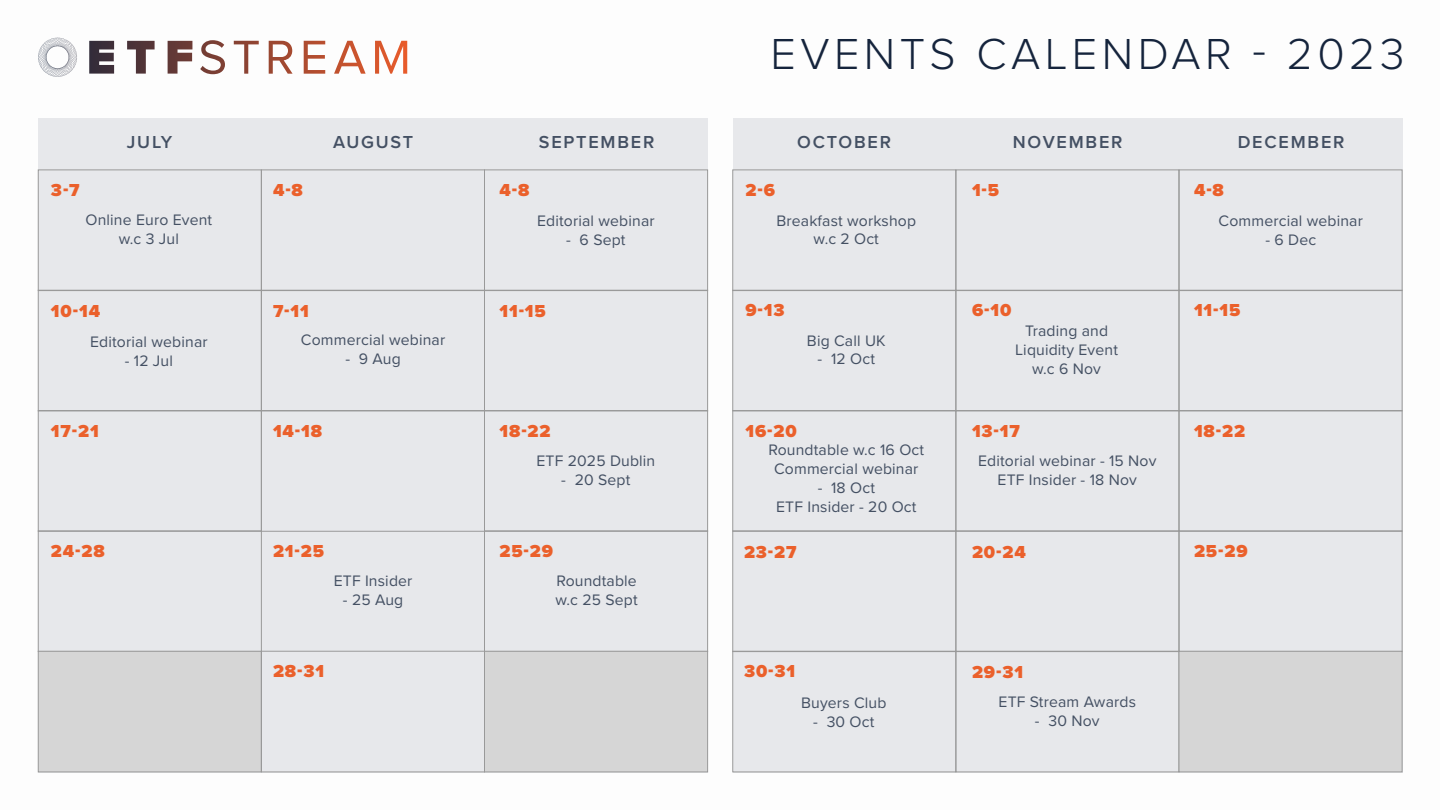
<style>
.page{position:relative;width:1440px;height:810px;background:#fff}
.page>*{position:absolute;margin:0;border:0;box-sizing:border-box;transform-origin:0 0}
.t1{font:300 45px "Proxima Nova";letter-spacing:.1em;color:#15243c}
.t2{font:900 18px "Proxima Nova";letter-spacing:.05em;color:#eb602b}
.t3{font:600 18px "Proxima Nova";letter-spacing:.1em;color:#445063}
.t4{font:15.75px/18.9px "Proxima Nova";letter-spacing:.01em;color:#445063;text-align:center}
</style>
<div class="page">
<svg style="left:38px;top:38px;width:39px;height:39px"></svg>
<div style="left:38px;top:118px;width:670px;height:654px;background:#e7e8eb"></div>
<div style="left:733px;top:118px;width:669px;height:654px;background:#e7e8eb"></div>
<div style="left:38px;top:170px;width:224px;height:121px;border:1px solid #999"></div>
<div style="left:261px;top:170px;width:224px;height:121px;border:1px solid #999"></div>
<div style="left:484px;top:170px;width:224px;height:121px;border:1px solid #999"></div>
<div style="left:38px;top:290px;width:224px;height:121px;border:1px solid #999"></div>
<div style="left:261px;top:290px;width:224px;height:121px;border:1px solid #999"></div>
<div style="left:484px;top:290px;width:224px;height:121px;border:1px solid #999"></div>
<div style="left:38px;top:410px;width:224px;height:122px;border:1px solid #999"></div>
<div style="left:261px;top:410px;width:224px;height:122px;border:1px solid #999"></div>
<div style="left:484px;top:410px;width:224px;height:122px;border:1px solid #999"></div>
<div style="left:38px;top:531px;width:224px;height:121px;border:1px solid #999"></div>
<div style="left:484px;top:531px;width:224px;height:121px;border:1px solid #999"></div>
<div style="left:38px;top:651px;width:224px;height:121px;background:#d6d6d6;border:1px solid #999"></div>
<div style="left:261px;top:651px;width:224px;height:121px;border:1px solid #999"></div>
<div style="left:484px;top:651px;width:224px;height:121px;background:#d6d6d6;border:1px solid #999"></div>
<div style="left:732px;top:170px;width:224px;height:121px;border:1px solid #999"></div>
<div style="left:956px;top:170px;width:223px;height:121px;border:1px solid #999"></div>
<div style="left:1179px;top:170px;width:223px;height:121px;border:1px solid #999"></div>
<div style="left:732px;top:290px;width:224px;height:121px;border:1px solid #999"></div>
<div style="left:956px;top:290px;width:223px;height:121px;border:1px solid #999"></div>
<div style="left:1179px;top:290px;width:223px;height:121px;border:1px solid #999"></div>
<div style="left:732px;top:410px;width:224px;height:122px;border:1px solid #999"></div>
<div style="left:956px;top:410px;width:223px;height:122px;border:1px solid #999"></div>
<div style="left:1179px;top:410px;width:223px;height:122px;border:1px solid #999"></div>
<div style="left:732px;top:531px;width:224px;height:121px;border:1px solid #999"></div>
<div style="left:956px;top:531px;width:223px;height:121px;border:1px solid #999"></div>
<div style="left:1179px;top:531px;width:223px;height:121px;border:1px solid #999"></div>
<div style="left:732px;top:651px;width:224px;height:121px;border:1px solid #999"></div>
<div style="left:956px;top:651px;width:223px;height:121px;border:1px solid #999"></div>
<div style="left:1179px;top:651px;width:223px;height:121px;background:#d6d6d6;border:1px solid #999"></div>
<h1 class="t1" style="left:771px;top:21px;width:635px">EVENTS CALENDAR - 2023</h1>
<p class="t3" style="left:127px;top:128px;width:47px">JULY</p>
<p class="t3" style="left:333px;top:128px;width:82px">AUGUST</p>
<p class="t3" style="left:539px;top:128px;width:117px">SEPTEMBER</p>
<p class="t3" style="left:797px;top:128px;width:95px">OCTOBER</p>
<p class="t3" style="left:1013px;top:128px;width:111px">NOVEMBER</p>
<p class="t3" style="left:1238px;top:128px;width:108px">DECEMBER</p>
<p class="t2" style="left:51px;top:176px;width:30px">3-7</p>
<p class="t2" style="left:273px;top:176px;width:31px">4-8</p>
<p class="t2" style="left:500px;top:176px;width:31px">4-8</p>
<p class="t2" style="left:745px;top:176px;width:31px">2-6</p>
<p class="t2" style="left:972px;top:176px;width:29px">1-5</p>
<p class="t2" style="left:1194px;top:176px;width:31px">4-8</p>
<p class="t4" style="left:86px;top:210px;width:128px">Online Euro Event w.c 3 Jul</p>
<p class="t4" style="left:537px;top:211px;width:119px">Editorial webinar</p>
<p class="t4" style="left:566px;top:230px;width:61px">- 6 Sept</p>
<p class="t4" style="left:776px;top:210px;width:141px">Breakfast workshop w.c 2 Oct</p>
<p class="t4" style="left:1219px;top:211px;width:146px">Commercial webinar</p>
<p class="t4" style="left:1265px;top:230px;width:52px">- 6 Dec</p>
<p class="t2" style="left:51px;top:297px;width:51px">10-14</p>
<p class="t2" style="left:273px;top:297px;width:37px">7-11</p>
<p class="t2" style="left:500px;top:297px;width:48px">11-15</p>
<p class="t2" style="left:745px;top:296px;width:41px">9-13</p>
<p class="t2" style="left:972px;top:296px;width:41px">6-10</p>
<p class="t2" style="left:1194px;top:296px;width:48px">11-15</p>
<p class="t4" style="left:90px;top:331px;width:119px">Editorial webinar</p>
<p class="t4" style="left:125px;top:350px;width:50px">- 12 Jul</p>
<p class="t4" style="left:301px;top:330px;width:146px">Commercial webinar</p>
<p class="t4" style="left:345px;top:349px;width:57px">- 9 Aug</p>
<p class="t4" style="left:807px;top:330px;width:80px">Big Call UK</p>
<p class="t4" style="left:818px;top:349px;width:59px">- 12 Oct</p>
<p class="t4" style="left:1015px;top:321px;width:104px">Trading and<br>Liquidity Event w.c 6 Nov</p>
<p class="t2" style="left:51px;top:417px;width:49px">17-21</p>
<p class="t2" style="left:273px;top:417px;width:51px">14-18</p>
<p class="t2" style="left:500px;top:417px;width:53px">18-22</p>
<p class="t2" style="left:745px;top:418px;width:53px">16-20</p>
<p class="t2" style="left:972px;top:418px;width:49px">13-17</p>
<p class="t2" style="left:1194px;top:417px;width:53px">18-22</p>
<p class="t4" style="left:536px;top:451px;width:120px">ETF 2025 Dublin</p>
<p class="t4" style="left:561px;top:470px;width:71px">- 20 Sept</p>
<p class="t4" style="left:769px;top:440px;width:157px">Roundtable w.c 16 Oct<br>Commercial webinar</p>
<p class="t4" style="left:776px;top:477px;width:142px">- 18 Oct<br>ETF Insider - 20 Oct</p>
<p class="t4" style="left:978px;top:451px;width:180px">Editorial webinar - 15 Nov<br>ETF Insider - 18 Nov</p>
<p class="t2" style="left:51px;top:537px;width:55px">24-28</p>
<p class="t2" style="left:273px;top:537px;width:53px">21-25</p>
<p class="t2" style="left:500px;top:537px;width:55px">25-29</p>
<p class="t2" style="left:744px;top:539px;width:54px">23-27</p>
<p class="t2" style="left:972px;top:539px;width:55px">20-24</p>
<p class="t2" style="left:1194px;top:538px;width:55px">25-29</p>
<p class="t4" style="left:334px;top:571px;width:80px">ETF Insider</p>
<p class="t4" style="left:343px;top:590px;width:62px">- 25 Aug</p>
<p class="t4" style="left:556px;top:571px;width:84px;text-align:left">Roundtable w.c 25 Sept</p>
<p class="t2" style="left:273px;top:658px;width:53px">28-31</p>
<p class="t2" style="left:744px;top:657px;width:53px">30-31</p>
<p class="t2" style="left:972px;top:659px;width:53px">29-31</p>
<p class="t4" style="left:801px;top:692px;width:87px">Buyers Club</p>
<p class="t4" style="left:813px;top:711px;width:63px">- 30 Oct</p>
<p class="t4" style="left:999px;top:692px;width:139px">ETF Stream Awards</p>
<p class="t4" style="left:1035px;top:711px;width:66px">- 30 Nov</p>
</div>
